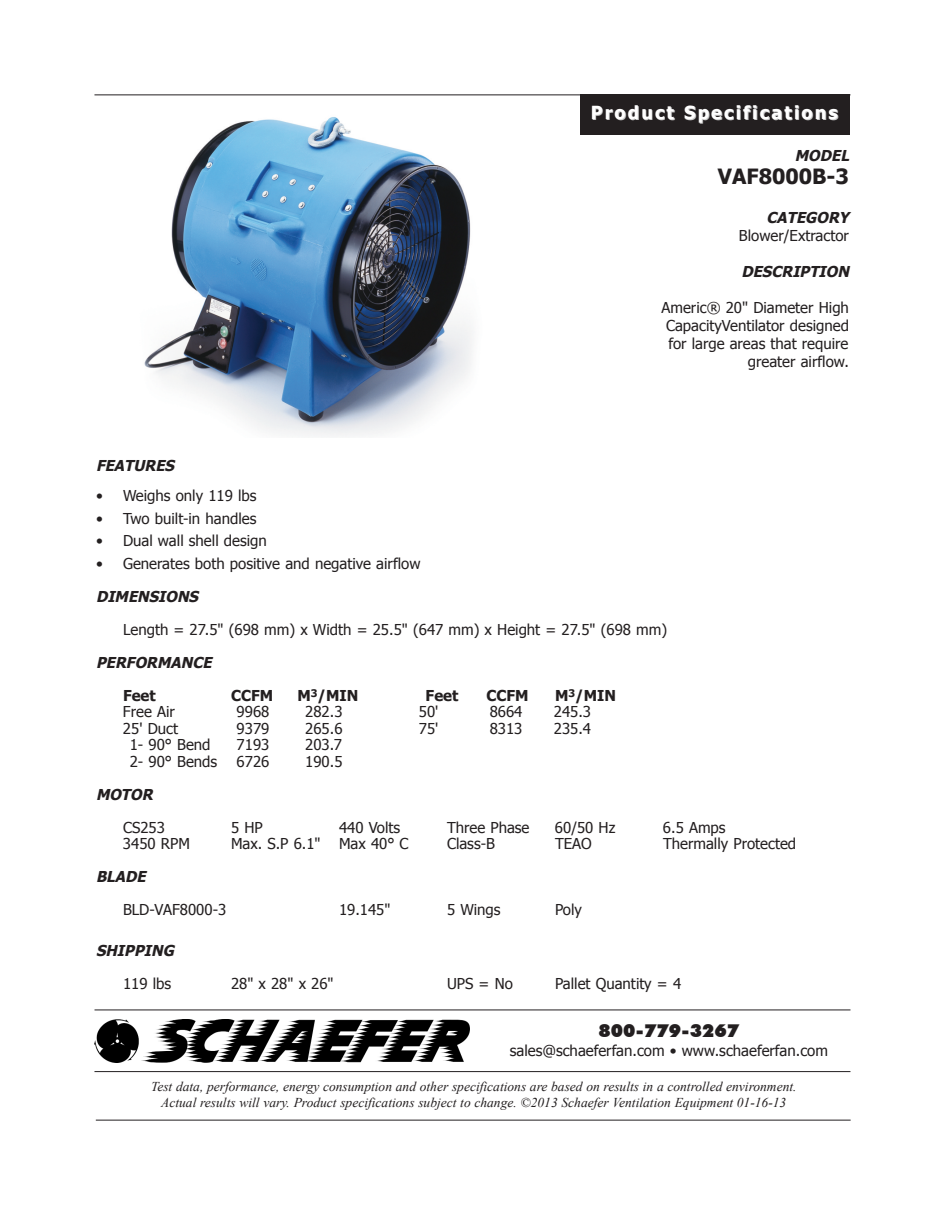
<style>
.page{position:relative;width:945px;height:1215px;background:#fff}
.page>*{position:absolute;margin:0;border:0;box-sizing:border-box;transform-origin:0 0}
.t1{font:700 21px "Tahoma";color:#231f20}
.t2{font:700 18px "Tahoma";letter-spacing:.12em;color:#fff}
.t3{font:900 18px "Futura BT";color:#231f20}
.t4{font:15px/18px "Tahoma";color:#231f20;text-align:right}
.t5{font:italic 700 15px "Tahoma";color:#231f20}
.t6{font:700 15px "Tahoma";color:#231f20}
.t7{font:italic 13.5px/16.2px "Times New Roman";color:#231f20;text-align:center}
</style>
<div class="page">
<img style="left:144px;top:117px;width:329px;height:319px">
<hr style="left:94px;top:94px;width:756px;height:1px;background:#231f20">
<div style="left:580px;top:95px;width:270px;height:40px;background:#231f20"></div>
<hr style="left:96px;top:1120px;width:755px;height:1px;background:#231f20">
<hr style="left:95px;top:1010px;width:755px;height:1px;background:#231f20">
<hr style="left:94px;top:1071px;width:756px;height:1px;background:#231f20">
<img style="left:95px;top:1019px;width:375px;height:44px">
<p class="t2" style="left:591px;top:101px;width:249px">Product Specifications</p>
<p class="t5" style="left:795px;top:146px;width:59px">MODEL</p>
<h1 class="t1" style="left:718px;top:163px;width:133px">VAF8000B-3</h1>
<p class="t5" style="left:767px;top:208px;width:84px">CATEGORY</p>
<p class="t4" style="left:739px;top:226px;width:112px">Blower/Extractor</p>
<p class="t5" style="left:741px;top:262px;width:112px">DESCRIPTION</p>
<p class="t4" style="left:661px;top:298px;width:189px">Americ® 20" Diameter High<br>CapacityVentilator designed for large areas that require greater airflow.</p>
<p class="t5" style="left:96px;top:456px;width:83px">FEATURES</p>
<p class="t4" style="left:96px;top:486px;width:162px">• Weighs only 119 lbs</p>
<p class="t4" style="left:96px;top:509px;width:162px">• Two built-in handles</p>
<p class="t4" style="left:96px;top:531px;width:172px">• Dual wall shell design</p>
<p class="t4" style="left:96px;top:554px;width:326px">• Generates both positive and negative airflow</p>
<p class="t5" style="left:96px;top:587px;width:107px">DIMENSIONS</p>
<p class="t4" style="left:123px;top:620px;width:546px">Length = 27.5" (698 mm) x Width = 25.5" (647 mm) x Height = 27.5" (698 mm)</p>
<p class="t5" style="left:96px;top:653px;width:120px">PERFORMANCE</p>
<p class="t6" style="left:123px;top:686px;width:34px">Feet</p>
<p class="t6" style="left:231px;top:686px;width:44px">CCFM</p>
<p class="t6" style="left:297px;top:686px;width:62px">M<sup>3</sup>/Min</p>
<p class="t6" style="left:426px;top:686px;width:34px">Feet</p>
<p class="t6" style="left:486px;top:686px;width:44px">CCFM</p>
<p class="t6" style="left:555px;top:686px;width:62px">M<sup>3</sup>/Min</p>
<p class="t4" style="left:123px;top:702px;width:53px">Free Air</p>
<p class="t4" style="left:237px;top:702px;width:34px">9968</p>
<p class="t4" style="left:305px;top:702px;width:39px">282.3</p>
<p class="t4" style="left:419px;top:702px;width:21px">50'</p>
<p class="t4" style="left:490px;top:702px;width:34px">8664</p>
<p class="t4" style="left:554px;top:702px;width:39px">245.3</p>
<p class="t4" style="left:123px;top:719px;width:57px">25' Duct</p>
<p class="t4" style="left:237px;top:719px;width:34px">9379</p>
<p class="t4" style="left:305px;top:719px;width:39px">265.6</p>
<p class="t4" style="left:419px;top:719px;width:21px">75'</p>
<p class="t4" style="left:490px;top:719px;width:34px">8313</p>
<p class="t4" style="left:554px;top:719px;width:39px">235.4</p>
<p class="t4" style="left:130px;top:735px;width:82px">1- 90° Bend</p>
<p class="t4" style="left:237px;top:735px;width:34px">7193</p>
<p class="t4" style="left:305px;top:735px;width:38px">203.7</p>
<p class="t4" style="left:130px;top:752px;width:89px">2- 90° Bends</p>
<p class="t4" style="left:237px;top:752px;width:34px">6726</p>
<p class="t4" style="left:305px;top:752px;width:39px">190.5</p>
<p class="t5" style="left:96px;top:785px;width:58px">MOTOR</p>
<p class="t4" style="left:123px;top:818px;width:43px">CS253</p>
<p class="t4" style="left:231px;top:818px;width:33px">5 HP</p>
<p class="t4" style="left:339px;top:818px;width:63px">440 Volts</p>
<p class="t4" style="left:447px;top:818px;width:84px">Three Phase</p>
<p class="t4" style="left:555px;top:818px;width:62px">60/50 Hz</p>
<p class="t4" style="left:663px;top:818px;width:64px">6.5 Amps</p>
<p class="t4" style="left:123px;top:834px;width:69px">3450 RPM</p>
<p class="t4" style="left:231px;top:834px;width:179px">Max. S.P 6.1" Max 40° C</p>
<p class="t4" style="left:447px;top:834px;width:49px">Class-B</p>
<p class="t4" style="left:555px;top:834px;width:38px">TEAO</p>
<p class="t4" style="left:663px;top:834px;width:135px">Thermally Protected</p>
<p class="t5" style="left:96px;top:867px;width:54px">BLADE</p>
<p class="t4" style="left:123px;top:900px;width:105px">BLD-VAF8000-3</p>
<p class="t4" style="left:339px;top:900px;width:53px">19.145"</p>
<p class="t4" style="left:447px;top:900px;width:55px">5 Wings</p>
<p class="t4" style="left:555px;top:900px;width:28px">Poly</p>
<p class="t5" style="left:96px;top:941px;width:83px">SHIPPING</p>
<p class="t4" style="left:123px;top:974px;width:50px">119 lbs</p>
<p class="t4" style="left:231px;top:974px;width:104px">28" x 28" x 26"</p>
<p class="t4" style="left:447px;top:974px;width:67px">UPS = No</p>
<p class="t4" style="left:555px;top:974px;width:128px">Pallet Quantity = 4</p>
<p class="t3" style="left:599px;top:1020px;width:142px">800-779-3267</p>
<p class="t4" style="left:510px;top:1041px;width:320px">sales@schaeferfan.com • www.schaeferfan.com</p>
<p class="t7" style="left:151px;top:1078px;width:647px">Test data, performance, energy consumption and other specifications are based on results in a controlled environment.<br>Actual results will vary. Product specifications subject to change. ©2013 Schaefer Ventilation Equipment 01-16-13</p>
</div>
